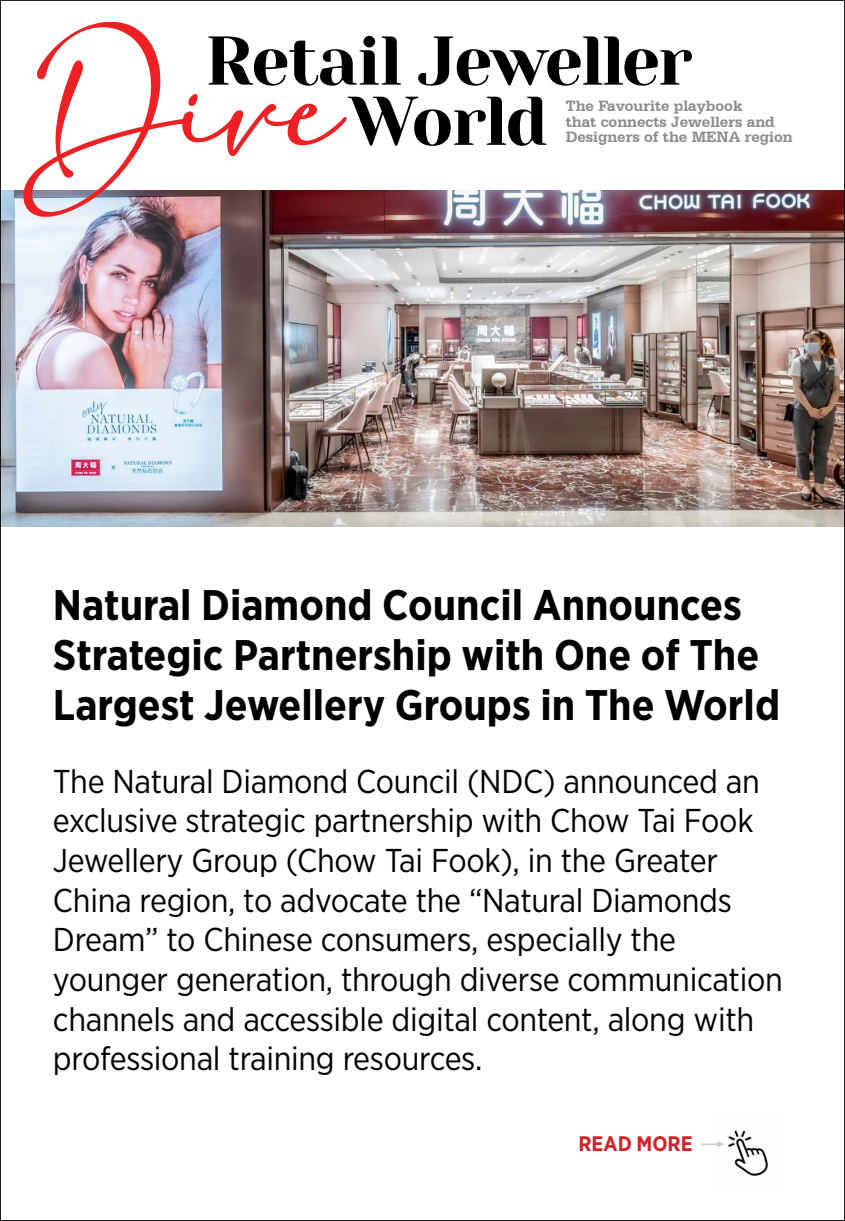
<style>
.page{position:relative;width:845px;height:1221px;background:#fff}
.page>*{position:absolute;margin:0;border:0;box-sizing:border-box;transform-origin:0 0}
.t1{font:68.78px/60.2px "Yeseva One";letter-spacing:-.03em;color:#000;text-align:center}
.t2{font:700 42.75px/50.2px "Gotham Narrow";color:#000}
.t3{font:33px/39.6px "Gotham Narrow";letter-spacing:-.01em;color:#000}
.t4{font:700 21px "Gotham Narrow";color:#d12229}
.t5{font:700 15.75px/15.8px "Serifa BT";color:#8c8c8c}
</style>
<div class="page">
<img style="left:2px;top:190px;width:840px;height:336px">
<svg style="left:23px;top:22px;width:323px;height:195px"></svg>
<svg style="left:701px;top:1143px;width:11px;height:2px"></svg>
<img style="left:712px;top:1130px;width:56px;height:46px">
<h1 class="t1" style="left:205px;top:33px;width:488px">Retail Jeweller<br>World</h1>
<p class="t5" style="left:565px;top:97px;width:228px">The Favourite playbook<br>that connects Jewellers and<br>Designers of the MENA region</p>
<p class="t2" style="left:53px;top:579px;width:728px">Natural Diamond Council Announces<br>Strategic Partnership with One of The<br>Largest Jewellery Groups in The World</p>
<p class="t3" style="left:53px;top:760px;width:730px">The Natural Diamond Council (NDC) announced an exclusive strategic partnership with Chow Tai Fook Jewellery Group (Chow Tai Fook), in the Greater China region, to advocate the “Natural Diamonds Dream” to Chinese consumers, especially the younger generation, through diverse communication channels and accessible digital content, along with professional training resources.</p>
<p class="t4" style="left:578px;top:1130px;width:116px">READ MORE</p>
</div>
